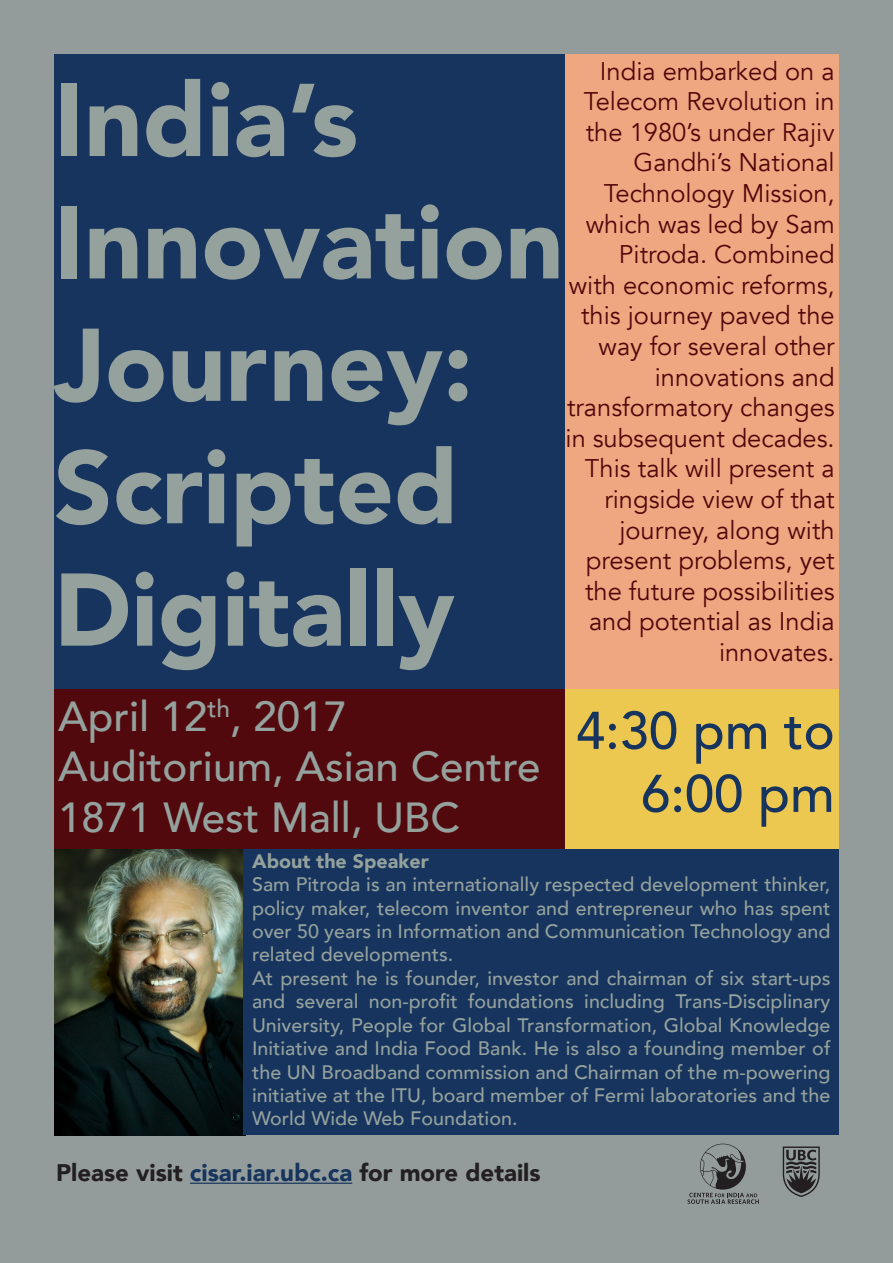
<style>
.page{position:relative;width:893px;height:1263px;background:#939c9b}
.page>*{position:absolute;margin:0;border:0;box-sizing:border-box;transform-origin:0 0}
.t1{font:900 102px/122.4px "Avenir";color:#94a19d}
.t2{font:500 52.5px/63px "Avenir";color:#16345d;text-align:right}
.t3{font:500 42px/50.4px "Avenir";color:#94a19d}
.t4{font:25.5px/30.6px "Avenir";color:#52060b;text-align:right}
.t5{font:900 24px "Avenir";color:#231f20}
.t6{font:500 19.5px/23.4px "Avenir";color:#94a19d;text-align:justify}
.t7{font:900 19.5px "Avenir";color:#94a19d}
.s1{color:#16345d}
</style>
<div class="page">
<img style="left:54px;top:848px;width:190px;height:287px">
<div style="left:54px;top:54px;width:512px;height:635px;background:#17345e"></div>
<div style="left:244px;top:848px;width:595px;height:287px;background:#16345d"></div>
<div style="left:54px;top:689px;width:512px;height:159px;background:#52090e"></div>
<div style="left:566px;top:689px;width:273px;height:159px;background:#edc851"></div>
<div style="left:566px;top:54px;width:273px;height:635px;background:#eea780"></div>
<svg style="left:783px;top:1146px;width:37px;height:51px"></svg>
<svg style="left:687px;top:1144px;width:72px;height:60px"></svg>
<hr style="left:190px;top:1182px;width:162px;height:2px;background:#16345d">
<p class="t1" style="left:54px;top:57px;width:306px">India’s</p>
<p class="t1" style="left:54px;top:179px;width:511px">Innovation<br>Journey:<br>Scripted<br>Digitally</p>
<p class="t4" style="left:600px;top:56px;width:236px">India embarked on a</p>
<p class="t4" style="left:584px;top:86px;width:252px">Telecom Revolution in the 1980’s under Rajiv<br>Gandhi’s National</p>
<p class="t4" style="left:569px;top:178px;width:267px">Technology Mission, which was led by Sam<br>Pitroda. Combined with economic reforms, this journey paved the way for several other innovations and</p>
<p class="t4" style="left:566px;top:392px;width:271px">transformatory changes in subsequent decades.<br>This talk will present a ringside view of that journey, along with present problems, yet the future possibilities and potential as India innovates.</p>
<p class="t3" style="left:58px;top:689px;width:484px">April 12<sup>th</sup>, 2017<br>Auditorium, Asian Centre</p>
<p class="t3" style="left:58px;top:790px;width:403px">1871 West Mall, UBC</p>
<p class="t2" style="left:576px;top:696px;width:260px">4:30 pm to<br>6:00 pm</p>
<p class="t7" style="left:252px;top:844px;width:178px">About the Speaker</p>
<p class="t6" style="left:252px;top:872px;width:580px">Sam Pitroda is an internationally respected development thinker, policy maker, telecom inventor and entrepreneur who has spent over 50 years in Information and Communication Technology and related developments.</p>
<p class="t6" style="left:252px;top:965px;width:580px">At present he is founder, investor and chairman of six start-ups and several non-profit foundations including Trans-Disciplinary University, People for Global Transformation, Global Knowledge Initiative and India Food Bank. He is also a founding member of the UN Broadband commission and Chairman of the m-powering initiative at the ITU, board member of Fermi laboratories and the World Wide Web Foundation.</p>
<p class="t5" style="left:56px;top:1152px;width:486px">Please visit <span class="s1">cisar.iar.ubc.ca</span> for more details</p>
</div>
